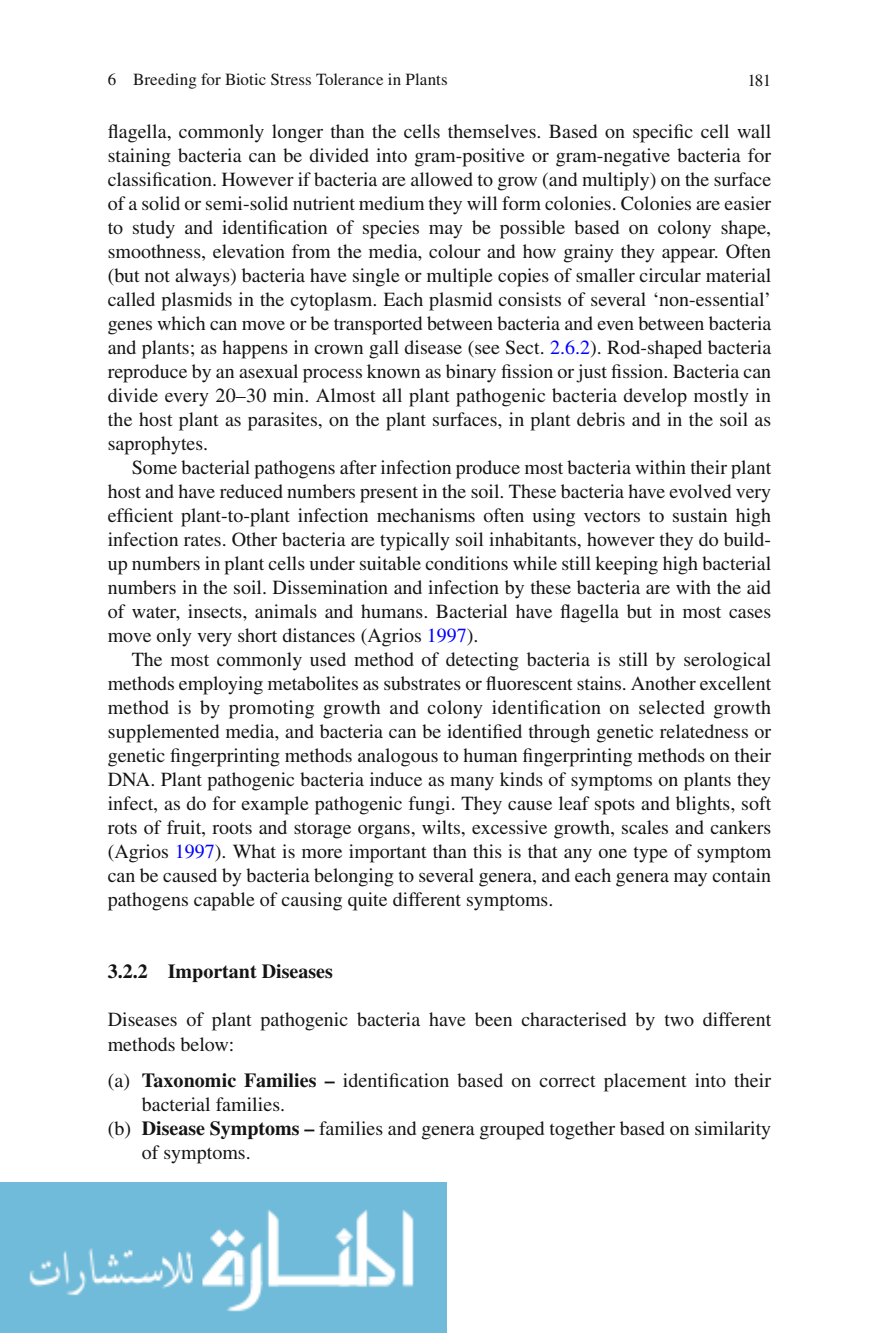
<style>
.page{position:relative;width:879px;height:1333px;background:#fff}
.page>*{position:absolute;margin:0;border:0;box-sizing:border-box;transform-origin:0 0}
.t1{font:20px/24px "Times";color:#131413;text-align:justify}
.t2{font:700 20px "Times";color:#131413}
.t3{font:17px "Times";color:#131413}
.s1{color:#00f}
.s2{font-weight:700}
</style>
<div class="page">
<img style="left:0;top:1182px;width:446px;height:150px">
<p class="t3" style="left:108px;top:73px;width:342px">6 Breeding for Biotic Stress Tolerance in Plants</p>
<p class="t3" style="left:747px;top:74px;width:25px">181</p>
<p class="t1" style="left:108px;top:121px;width:665px">fl agella, commonly longer than the cells themselves. Based on speci fi c cell wall staining bacteria can be divided into gram-positive or gram-negative bacteria for classi fi cation. However if bacteria are allowed to grow (and multiply) on the surface of a solid or semi-solid nutrient medium they will form colonies. Colonies are easier to study and identi fi cation of species may be possible based on colony shape, smoothness, elevation from the media, colour and how grainy they appear. Often (but not always) bacteria have single or multiple copies of smaller circular material called plasmids in the cytoplasm. Each plasmid consists of several ‘non-essential’ genes which can move or be transported between bacteria and even between bacteria and plants; as happens in crown gall disease (see Sect. <span class="s1">2.6.2</span> ). Rod-shaped bacteria reproduce by an asexual process known as binary fi ssion or just fi ssion. Bacteria can divide every 20–30 min. Almost all plant pathogenic bacteria develop mostly in the host plant as parasites, on the plant surfaces, in plant debris and in the soil as saprophytes.</p>
<p class="t1" style="left:108px;top:457px;width:665px;text-indent:24px">Some bacterial pathogens after infection produce most bacteria within their plant host and have reduced numbers present in the soil. These bacteria have evolved very ef fi cient plant-to-plant infection mechanisms often using vectors to sustain high infection rates. Other bacteria are typically soil inhabitants, however they do build&shy;up numbers in plant cells under suitable conditions while still keeping high bacterial numbers in the soil. Dissemination and infection by these bacteria are with the aid of water, insects, animals and humans. Bacterial have fl agella but in most cases move only very short distances (Agrios <span class="s1">1997</span> ) .</p>
<p class="t1" style="left:108px;top:649px;width:665px;text-indent:24px">The most commonly used method of detecting bacteria is still by serological methods employing metabolites as substrates or fl uorescent stains. Another excellent method is by promoting growth and colony identi fi cation on selected growth supplemented media, and bacteria can be identi fi ed through genetic relatedness or genetic fi ngerprinting methods analogous to human fi ngerprinting methods on their DNA. Plant pathogenic bacteria induce as many kinds of symptoms on plants they infect, as do for example pathogenic fungi. They cause leaf spots and blights, soft rots of fruit, roots and storage organs, wilts, excessive growth, scales and cankers (Agrios <span class="s1">1997</span> ) . What is more important than this is that any one type of symptom can be caused by bacteria belonging to several genera, and each genera may contain pathogens capable of causing quite different symptoms.</p>
<p class="t2" style="left:108px;top:964px;width:226px">3.2.2 Important Diseases</p>
<p class="t1" style="left:108px;top:1009px;width:665px">Diseases of plant pathogenic bacteria have been characterised by two different methods below:</p>
<p class="t1" style="left:108px;top:1069px;width:665px">(a) <span class="s2">Taxonomic Families –</span> identi fi cation based on correct placement into their</p>
<p class="t1" style="left:142px;top:1093px;width:145px">bacterial families.</p>
<p class="t1" style="left:108px;top:1117px;width:665px">(b) <span class="s2">Disease Symptoms –</span> families and genera grouped together based on similarity</p>
<p class="t1" style="left:142px;top:1141px;width:110px">of symptoms.</p>
</div>
